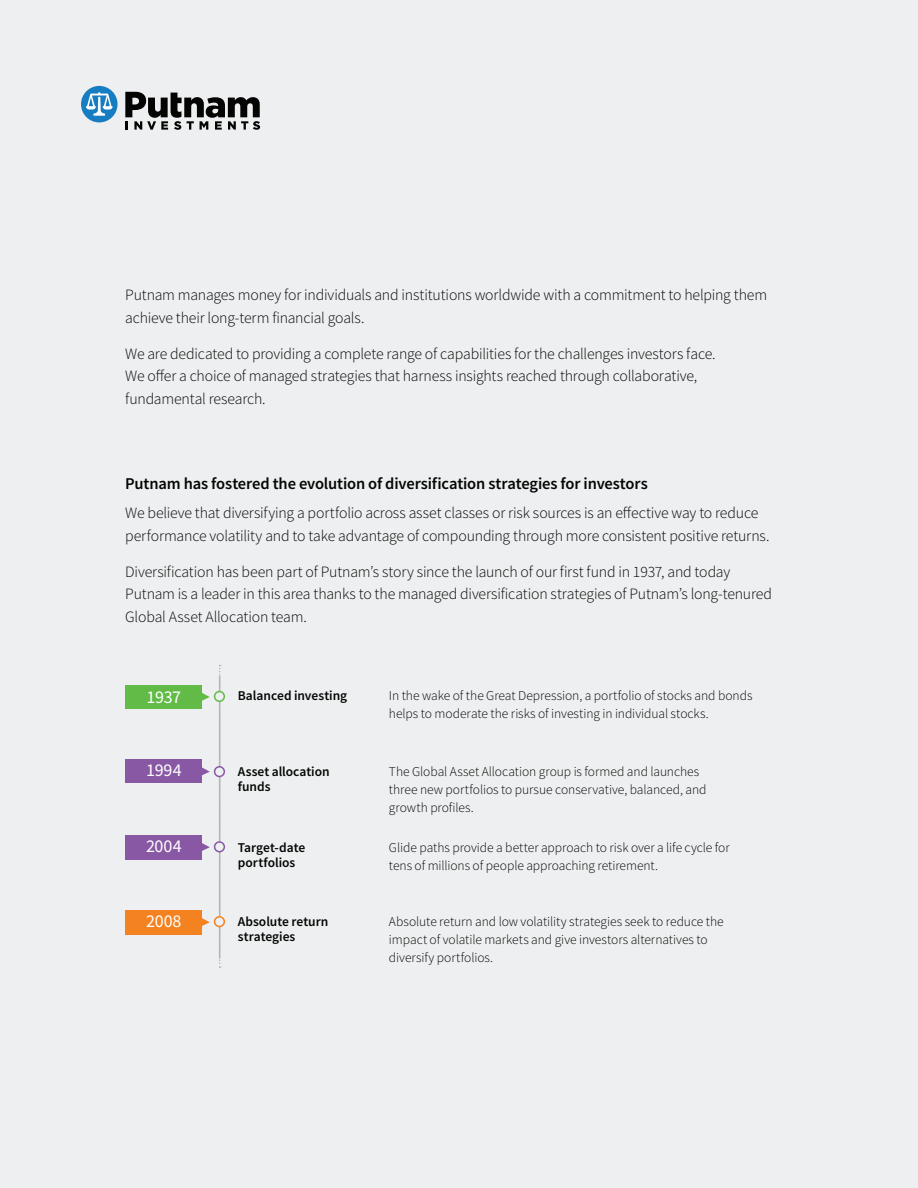
<style>
.page{position:relative;width:918px;height:1188px;background:#edeff0}
.page>*{position:absolute;margin:0;border:0;box-sizing:border-box;transform-origin:0 0}
.t1{font:18px "Source Sans Pro";letter-spacing:-.01em;color:#fff}
.t2{font:600 16.5px "Source Sans Pro";letter-spacing:-.01em;color:#040503}
.t3{font:300 15.75px/22.5px "Source Sans Pro";letter-spacing:-.015em;color:#040503}
.t4{font:300 13.5px/18px "Source Sans Pro";letter-spacing:-.005em;color:#040503}
.t5{font:600 13.5px/15px "Source Sans Pro";color:#040503}
</style>
<div class="page">
<svg style="left:81px;top:86px;width:37px;height:36px"></svg>
<svg style="left:125px;top:92px;width:135px;height:38px"></svg>
<div style="left:126px;top:685px;width:76px;height:24px;background:#62bb47"></div>
<svg style="left:202px;top:693px;width:8px;height:8px"></svg>
<div style="left:126px;top:759px;width:76px;height:24px;background:#8858a4"></div>
<svg style="left:202px;top:767px;width:8px;height:9px"></svg>
<svg style="left:219px;top:665px;width:2px;height:303px"></svg>
<div style="left:126px;top:835px;width:76px;height:24px;background:#8858a4"></div>
<svg style="left:202px;top:843px;width:8px;height:8px"></svg>
<div style="left:126px;top:910px;width:76px;height:24px;background:#f58220"></div>
<svg style="left:202px;top:918px;width:8px;height:8px"></svg>
<hr style="left:219px;top:676px;width:1px;height:283px;background:#b2b4b5">
<div style="left:215px;top:692px;width:9px;height:9px;background:#edeff0;border-radius:50%"></div>
<div style="left:214px;top:691px;width:11px;height:11px;border:2px solid #62bb47;border-radius:50%"></div>
<div style="left:215px;top:767px;width:9px;height:9px;background:#edeff0;border-radius:50%"></div>
<div style="left:214px;top:766px;width:11px;height:11px;border:2px solid #8858a4;border-radius:50%"></div>
<div style="left:215px;top:842px;width:9px;height:10px;background:#edeff0;border-radius:50%"></div>
<div style="left:214px;top:841px;width:11px;height:11px;border:2px solid #8858a4;border-radius:50%"></div>
<div style="left:215px;top:917px;width:9px;height:10px;background:#edeff0;border-radius:50%"></div>
<div style="left:214px;top:916px;width:11px;height:11px;border:2px solid #f58220;border-radius:50%"></div>
<p class="t3" style="left:125px;top:284px;width:643px">Putnam manages money for individuals and institutions worldwide with a commitment to helping them achieve their long-term financial goals.</p>
<p class="t3" style="left:125px;top:342px;width:592px">We are dedicated to providing a complete range of capabilities for the challenges investors face.<br>We offer a choice of managed strategies that harness insights reached through collaborative, fundamental research.</p>
<p class="t2" style="left:125px;top:473px;width:524px">Putnam has fostered the evolution of diversification strategies for investors</p>
<p class="t3" style="left:125px;top:502px;width:646px">We believe that diversifying a portfolio across asset classes or risk sources is an effective way to reduce performance volatility and to take advantage of compounding through more consistent positive returns.</p>
<p class="t3" style="left:125px;top:560px;width:648px">Diversification has been part of Putnam’s story since the launch of our first fund in 1937, and today<br>Putnam is a leader in this area thanks to the managed diversification strategies of Putnam’s long-tenured<br>Global Asset Allocation team.</p>
<p class="t1" style="left:147px;top:685px;width:36px">1937</p>
<p class="t5" style="left:238px;top:688px;width:111px">Balanced investing</p>
<p class="t4" style="left:389px;top:687px;width:365px">In the wake of the Great Depression, a portfolio of stocks and bonds helps to moderate the risks of investing in individual stocks.</p>
<p class="t1" style="left:146px;top:759px;width:37px">1994</p>
<p class="t1" style="left:146px;top:835px;width:37px">2004</p>
<p class="t5" style="left:238px;top:764px;width:93px">Asset allocation funds</p>
<p class="t5" style="left:238px;top:840px;width:69px">Target-date portfolios</p>
<p class="t4" style="left:389px;top:763px;width:319px">The Global Asset Allocation group is formed and launches three new portfolios to pursue conservative, balanced, and growth profiles.</p>
<p class="t4" style="left:389px;top:839px;width:342px">Glide paths provide a better approach to risk over a life cycle for tens of millions of people approaching retirement.</p>
<p class="t1" style="left:146px;top:910px;width:37px">2008</p>
<p class="t5" style="left:238px;top:914px;width:92px">Absolute return strategies</p>
<p class="t4" style="left:389px;top:913px;width:336px">Absolute return and low volatility strategies seek to reduce the impact of volatile markets and give investors alternatives to diversify portfolios.</p>
</div>
